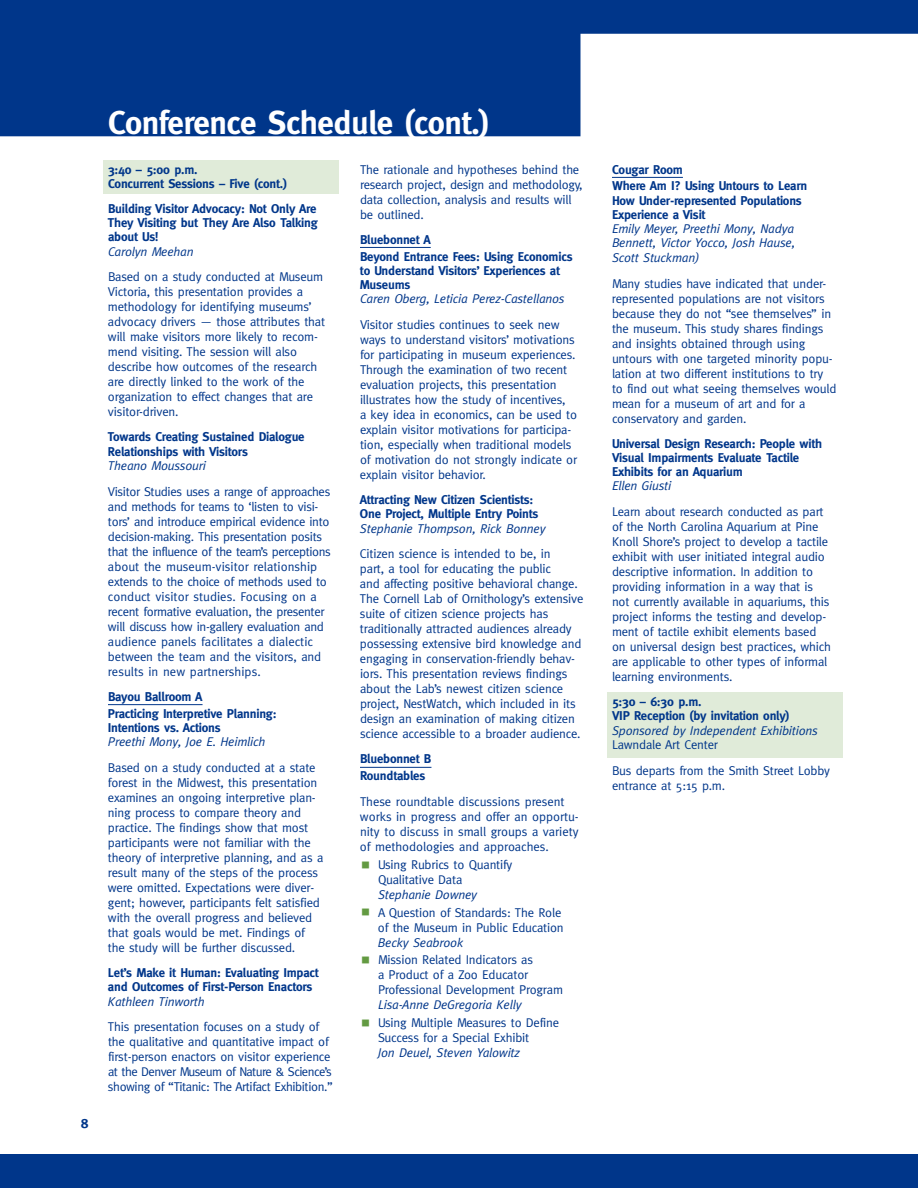
<style>
.page{position:relative;width:918px;height:1188px;background:#fff}
.page>*{position:absolute;margin:0;border:0;box-sizing:border-box;transform-origin:0 0}
.t1{font:90px "Meta";color:#639a42;scale:.4 1}
.t2{font:700 33px "Meta";letter-spacing:-.015em;color:#fff}
.t3{font:700 13.5px "Meta";color:#00368a}
.t4{font:12.75px/15px "Meta";letter-spacing:-.015em;color:#00368a}
.t5{font:700 12.75px/14.2px "Meta";letter-spacing:-.015em;color:#00368a}
.t6{font:italic 12.75px/14.2px "Meta";letter-spacing:-.015em;color:#00368a;text-align:justify}
</style>
<div class="page">
<div style="left:104px;top:161px;width:235px;height:33px;background:#e0ebd9"></div>
<div style="left:608px;top:692px;width:235px;height:66px;background:#e0ebd9"></div>
<div style="left:0;top:1154px;width:918px;height:34px;background:#00368a"></div>
<hr style="left:108px;top:704px;width:95px;height:1px;background:#00368a">
<hr style="left:360px;top:247px;width:71px;height:1px;background:#00368a">
<hr style="left:360px;top:767px;width:71px;height:1px;background:#00368a">
<hr style="left:612px;top:177px;width:71px;height:1px;background:#00368a">
<svg style="left:0;top:0;width:918px;height:136px;fill:#00368a"></svg>
<p class="t3" style="left:81px;top:1116px;width:9px">8</p>
<h2 class="t2" style="left:108px;top:103px;width:383px">Conference Schedule (cont.)</h2>
<p class="t5" style="left:108px;top:162px;width:181px">3:40 – 5:00 p.m.<br>Concurrent Sessions – Five (cont.)</p>
<p class="t5" style="left:108px;top:201px;width:211px;text-align:justify">Building Visitor Advocacy: Not Only Are They Visiting but They Are Also Talking about Us!</p>
<p class="t6" style="left:108px;top:244px;width:87px">Carolyn Meehan</p>
<p class="t4" style="left:108px;top:269px;width:219px">Based on a study conducted at Museum Victoria, this presentation provides a methodology for identifying museums’ advocacy drivers — those attributes that will make visitors more likely to recom&shy;mend visiting. The session will also describe how outcomes of the research are directly linked to the work of the organization to effect changes that are visitor-driven.</p>
<p class="t5" style="left:108px;top:430px;width:198px">Towards Creating Sustained Dialogue<br>Relationships with Visitors</p>
<p class="t6" style="left:108px;top:458px;width:99px">Theano Moussouri</p>
<p class="t4" style="left:108px;top:484px;width:224px">Visitor Studies uses a range of approaches and methods for teams to ‘listen to visi&shy;tors’ and introduce empirical evidence into decision-making. This presentation posits that the influence of the team’s perceptions about the museum-visitor relationship extends to the choice of methods used to conduct visitor studies. Focusing on a recent formative evaluation, the presenter will discuss how in-gallery evaluation and audience panels facilitates a dialectic between the team and the visitors, and results in new partnerships.</p>
<p class="t5" style="left:108px;top:688px;width:170px;line-height:17px">Bayou Ballroom A<br>Practicing Interpretive Planning:</p>
<p class="t5" style="left:108px;top:720px;width:114px">Intentions vs. Actions</p>
<p class="t6" style="left:108px;top:735px;width:159px">Preethi Mony, Joe E. Heimlich</p>
<p class="t4" style="left:108px;top:760px;width:217px">Based on a study conducted at a state forest in the Midwest, this presentation examines an ongoing interpretive plan&shy;ning process to compare theory and practice. The findings show that most participants were not familiar with the theory of interpretive planning, and as a result many of the steps of the process were omitted. Expectations were diver&shy;gent; however, participants felt satisfied with the overall progress and believed that goals would be met. Findings of the study will be further discussed.</p>
<p class="t5" style="left:108px;top:966px;width:212px">Let’s Make it Human: Evaluating Impact and Outcomes of First-Person Enactors</p>
<p class="t6" style="left:108px;top:994px;width:98px">Kathleen Tinworth</p>
<p class="t4" style="left:108px;top:1019px;width:226px">This presentation focuses on a study of the qualitative and quantitative impact of first-person enactors on visitor experience at the Denver Museum of Nature &amp; Science’s showing of “Titanic: The Artifact Exhibition.”</p>
<p class="t4" style="left:360px;top:162px;width:224px">The rationale and hypotheses behind the research project, design and methodology, data collection, analysis and results will be outlined.</p>
<p class="t5" style="left:360px;top:231px;width:214px;line-height:17px">Bluebonnet A<br>Beyond Entrance Fees: Using Economics</p>
<p class="t5" style="left:360px;top:263px;width:201px">to Understand Visitors’ Experiences at<br>Museums</p>
<p class="t6" style="left:360px;top:292px;width:206px">Caren Oberg, Leticia Perez-Castellanos</p>
<p class="t4" style="left:360px;top:317px;width:219px">Visitor studies continues to seek new ways to understand visitors’ motivations for participating in museum experiences.<br>Through the examination of two recent evaluation projects, this presentation illustrates how the study of incentives,<br>a key idea in economics, can be used to explain visitor motivations for participa&shy;tion, especially when traditional models of motivation do not strongly indicate or explain visitor behavior.</p>
<p class="t5" style="left:360px;top:493px;width:180px">Attracting New Citizen Scientists:<br>One Project, Multiple Entry Points</p>
<p class="t6" style="left:360px;top:521px;width:187px">Stephanie Thompson, Rick Bonney</p>
<p class="t4" style="left:360px;top:547px;width:225px">Citizen science is intended to be, in<br>part, a tool for educating the public<br>and affecting positive behavioral change.<br>The Cornell Lab of Ornithology’s extensive suite of citizen science projects has traditionally attracted audiences already possessing extensive bird knowledge and engaging in conservation-friendly behav&shy;iors. This presentation reviews findings about the Lab’s newest citizen science project, NestWatch, which included in its design an examination of making citizen science accessible to a broader audience.</p>
<p class="t5" style="left:360px;top:751px;width:73px;line-height:17px">Bluebonnet B<br>Roundtables</p>
<p class="t4" style="left:360px;top:794px;width:220px">These roundtable discussions present works in progress and offer an opportu&shy;nity to discuss in small groups a variety of methodologies and approaches.</p>
<h1 class="t1" style="left:360px;top:805px;width:29px">-</h1>
<p class="t4" style="left:378px;top:857px;width:136px">Using Rubrics to Quantify<br>Qualitative Data</p>
<p class="t6" style="left:378px;top:887px;width:101px">Stephanie Downey</p>
<h1 class="t1" style="left:360px;top:853px;width:29px">-</h1>
<p class="t4" style="left:378px;top:905px;width:187px">A Question of Standards: The Role of the Museum in Public Education</p>
<p class="t6" style="left:378px;top:935px;width:87px">Becky Seabrook</p>
<h1 class="t1" style="left:360px;top:900px;width:29px">-</h1>
<p class="t4" style="left:378px;top:952px;width:187px">Mission Related Indicators as<br>a Product of a Zoo Educator<br>Professional Development Program</p>
<p class="t6" style="left:378px;top:998px;width:145px">Lisa-Anne DeGregoria Kelly</p>
<h1 class="t1" style="left:360px;top:963px;width:29px">-</h1>
<p class="t4" style="left:378px;top:1015px;width:183px">Using Multiple Measures to Define<br>Success for a Special Exhibit</p>
<p class="t6" style="left:378px;top:1045px;width:144px">Jon Deuel, Steven Yalowitz</p>
<p class="t5" style="left:612px;top:161px;width:197px;line-height:17px">Cougar Room<br>Where Am I? Using Untours to Learn</p>
<p class="t5" style="left:612px;top:193px;width:191px">How Under-represented Populations<br>Experience a Visit</p>
<p class="t6" style="left:612px;top:222px;width:185px">Emily Meyer, Preethi Mony, Nadya Bennett, Victor Yocco, Josh Hause, Scott Stuckman)</p>
<p class="t4" style="left:612px;top:276px;width:226px">Many studies have indicated that under&shy;represented populations are not visitors because they do not “see themselves” in the museum. This study shares findings and insights obtained through using untours with one targeted minority popu&shy;lation at two different institutions to try to find out what seeing themselves would mean for a museum of art and for a conservatory and garden.</p>
<p class="t5" style="left:612px;top:436px;width:212px">Universal Design Research: People with<br>Visual Impairments Evaluate Tactile<br>Exhibits for an Aquarium</p>
<p class="t6" style="left:612px;top:479px;width:61px">Ellen Giusti</p>
<p class="t4" style="left:612px;top:504px;width:220px">Learn about research conducted as part of the North Carolina Aquarium at Pine Knoll Shore’s project to develop a tactile exhibit with user initiated integral audio descriptive information. In addition to providing information in a way that is not currently available in aquariums, this project informs the testing and develop&shy;ment of tactile exhibit elements based on universal design best practices, which are applicable to other types of informal learning environments.</p>
<p class="t5" style="left:612px;top:695px;width:179px">5:30 – 6:30 p.m.<br>VIP Reception (by invitation only)</p>
<p class="t6" style="left:612px;top:723px;width:207px">Sponsored by Independent Exhibitions</p>
<p class="t4" style="left:612px;top:732px;width:220px;line-height:25.8px">Lawndale Art Center<br>Bus departs from the Smith Street Lobby</p>
<p class="t4" style="left:612px;top:778px;width:115px">entrance at 5:15 p.m.</p>
</div>
